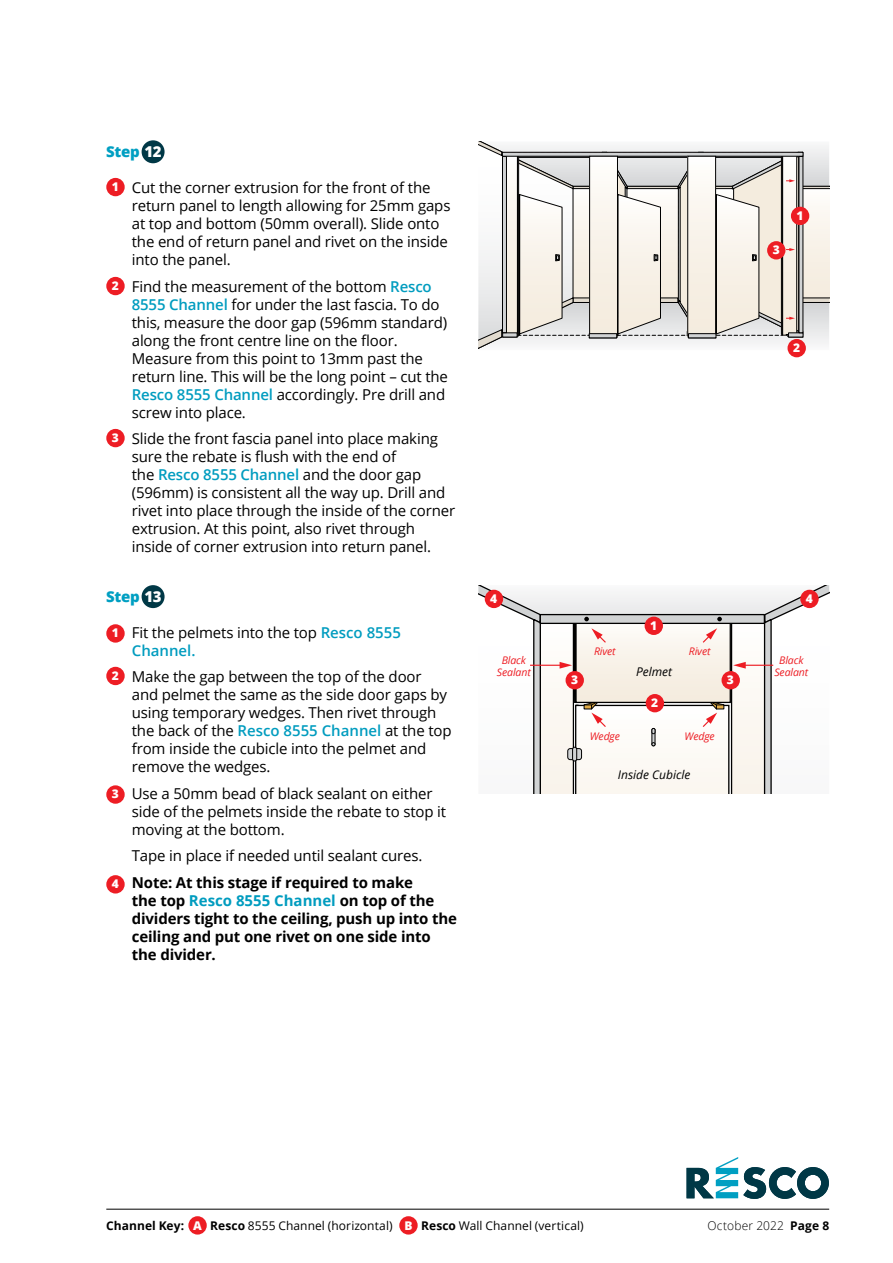
<style>
.page{position:relative;width:893px;height:1263px;background:#fff}
.page>*{position:absolute;margin:0;border:0;box-sizing:border-box;transform-origin:0 0}
.t1{font:15px/18px "Open Sans";letter-spacing:-.01em;color:#000}
.t2{font:700 15px/18px "Open Sans";letter-spacing:-.01em;color:#000}
.t3{font:800 15px "Open Sans";letter-spacing:-.02em;color:#009fc2}
.t4{font:12px "Open Sans";letter-spacing:.005em;color:#000}
.t5{font:italic 12px "Open Sans";color:#000}
.t6{font:300 12px "Open Sans";letter-spacing:.015em;color:#000}
.t7{font:800 12px "Open Sans";color:#fff}
.t8{font:italic 10.5px/12px "Open Sans";letter-spacing:-.01em;color:#ed1d24;text-align:center}
.s1{color:#fff}
.s2{font-weight:600;color:#009cbf}
.s3{color:#009cbf}
.s4{font-weight:700}
.s5{font-weight:800;color:#fff}
</style>
<div class="page">
<hr style="left:106px;top:1209px;width:723px;height:1px;background:#000">
<svg style="left:687px;top:1157px;width:142px;height:42px"></svg>
<svg style="left:478px;top:141px;width:351px;height:208px"></svg>
<div style="left:106px;top:178px;width:19px;height:18px;background:#ed1d24;border-radius:50%"></div>
<div style="left:106px;top:624px;width:19px;height:19px;background:#ed1d24;border-radius:50%"></div>
<div style="left:106px;top:277px;width:19px;height:18px;background:#ed1d24;border-radius:50%"></div>
<div style="left:106px;top:667px;width:19px;height:18px;background:#ed1d24;border-radius:50%"></div>
<div style="left:106px;top:429px;width:19px;height:18px;background:#ed1d24;border-radius:50%"></div>
<div style="left:106px;top:785px;width:19px;height:19px;background:#ed1d24;border-radius:50%"></div>
<div style="left:106px;top:875px;width:19px;height:18px;background:#ed1d24;border-radius:50%"></div>
<div style="left:791px;top:207px;width:18px;height:18px;background:#ed1d24;border-radius:50%"></div>
<div style="left:787px;top:339px;width:19px;height:18px;background:#ed1d24;border-radius:50%"></div>
<div style="left:767px;top:241px;width:18px;height:18px;background:#ed1d24;border-radius:50%"></div>
<div style="left:142px;top:140px;width:23px;height:23px;background:#003846;border-radius:50%"></div>
<svg style="left:478px;top:585px;width:351px;height:209px"></svg>
<div style="left:142px;top:585px;width:23px;height:23px;background:#003846;border-radius:50%"></div>
<div style="left:188px;top:1216px;width:19px;height:18px;background:#ed1d24;border-radius:50%"></div>
<div style="left:399px;top:1216px;width:19px;height:18px;background:#ed1d24;border-radius:50%"></div>
<div style="left:645px;top:617px;width:18px;height:18px;background:#ed1d24;border-radius:50%"></div>
<div style="left:646px;top:694px;width:18px;height:18px;background:#ed1d24;border-radius:50%"></div>
<div style="left:566px;top:671px;width:18px;height:18px;background:#ed1d24;border-radius:50%"></div>
<div style="left:721px;top:671px;width:19px;height:18px;background:#ed1d24;border-radius:50%"></div>
<div style="left:485px;top:590px;width:18px;height:18px;background:#ed1d24;border-radius:50%"></div>
<div style="left:800px;top:590px;width:19px;height:18px;background:#ed1d24;border-radius:50%"></div>
<p class="t3" style="left:106px;top:140px;width:57px">Step <span class="s1">12</span></p>
<p class="t7" style="left:112px;top:177px;width:9px">1</p>
<p class="t7" style="left:112px;top:276px;width:9px">2</p>
<p class="t7" style="left:112px;top:428px;width:9px">3</p>
<p class="t1" style="left:132px;top:178px;width:320px">Cut the corner extrusion for the front of the return panel to length allowing for 25mm gaps at top and bottom (50mm overall). Slide onto the end of return panel and rivet on the inside into the panel.</p>
<p class="t1" style="left:132px;top:277px;width:318px">Find the measurement of the bottom <span class="s2">Resco 8555 Channel</span> for under the last fascia. To do this, measure the door gap (596mm standard) along the front centre line on the floor.<br>Measure from this point to 13mm past the return line. This will be the long point – cut the <span class="s2">Resco 8555 Channel</span> accordingly. Pre drill and screw into place.</p>
<p class="t1" style="left:132px;top:429px;width:325px">Slide the front fascia panel into place making sure the rebate is flush with the end of<br>the <span class="s2">Resco 8555 Channel</span> and the door gap (596mm) is consistent all the way up. Drill and rivet into place through the inside of the corner extrusion. At this point, also rivet through inside of corner extrusion into return panel.</p>
<p class="t3" style="left:106px;top:585px;width:57px">Step <span class="s1">13</span></p>
<p class="t7" style="left:112px;top:624px;width:9px">1</p>
<p class="t7" style="left:112px;top:666px;width:9px">2</p>
<p class="t7" style="left:112px;top:785px;width:9px">3</p>
<p class="t7" style="left:112px;top:874px;width:9px">4</p>
<p class="t1" style="left:132px;top:623px;width:271px">Fit the pelmets into the top <span class="s2">Resco 8555<br>Channel.</span></p>
<p class="t1" style="left:132px;top:667px;width:321px">Make the gap between the top of the door and pelmet the same as the side door gaps by using temporary wedges. Then rivet through the back of the <span class="s2">Resco 8555 Channel</span> at the top from inside the cubicle into the pelmet and remove the wedges.</p>
<p class="t1" style="left:132px;top:784px;width:316px">Use a 50mm bead of black sealant on either side of the pelmets inside the rebate to stop it moving at the bottom.</p>
<p class="t1" style="left:132px;top:846px;width:292px">Tape in place if needed until sealant cures.</p>
<p class="t2" style="left:132px;top:873px;width:327px">Note: At this stage if required to make<br>the top <span class="s3">Resco 8555 Channel</span> on top of the dividers tight to the ceiling, push up into the ceiling and put one rivet on one side into the divider.</p>
<p class="t7" style="left:773px;top:241px;width:9px">3</p>
<p class="t7" style="left:796px;top:206px;width:9px">1</p>
<p class="t7" style="left:793px;top:338px;width:9px">2</p>
<p class="t7" style="left:490px;top:589px;width:9px">4</p>
<p class="t7" style="left:806px;top:589px;width:9px">4</p>
<p class="t7" style="left:650px;top:616px;width:9px">1</p>
<p class="t8" style="left:594px;top:645px;width:23px">Rivet</p>
<p class="t8" style="left:689px;top:645px;width:23px">Rivet</p>
<p class="t8" style="left:497px;top:654px;width:35px">Black<br>Sealant</p>
<p class="t8" style="left:774px;top:654px;width:35px">Black<br>Sealant</p>
<p class="t5" style="left:636px;top:663px;width:38px">Pelmet</p>
<p class="t7" style="left:571px;top:670px;width:9px">3</p>
<p class="t7" style="left:727px;top:670px;width:9px">3</p>
<p class="t8" style="left:590px;top:730px;width:32px">Wedge</p>
<p class="t7" style="left:651px;top:693px;width:9px">2</p>
<p class="t8" style="left:685px;top:730px;width:32px">Wedge</p>
<p class="t5" style="left:618px;top:766px;width:74px">Inside Cubicle</p>
<p class="t4" style="left:106px;top:1217px;width:479px"><span class="s4">Channel Key:</span> <span class="s5">A</span> <span class="s4">Resco</span> 8555 Channel (horizontal) <span class="s5">B</span> <span class="s4">Resco</span> Wall Channel (vertical)</p>
<p class="t6" style="left:707px;top:1217px;width:123px">October 2022 <span class="s4">Page 8</span></p>
</div>
